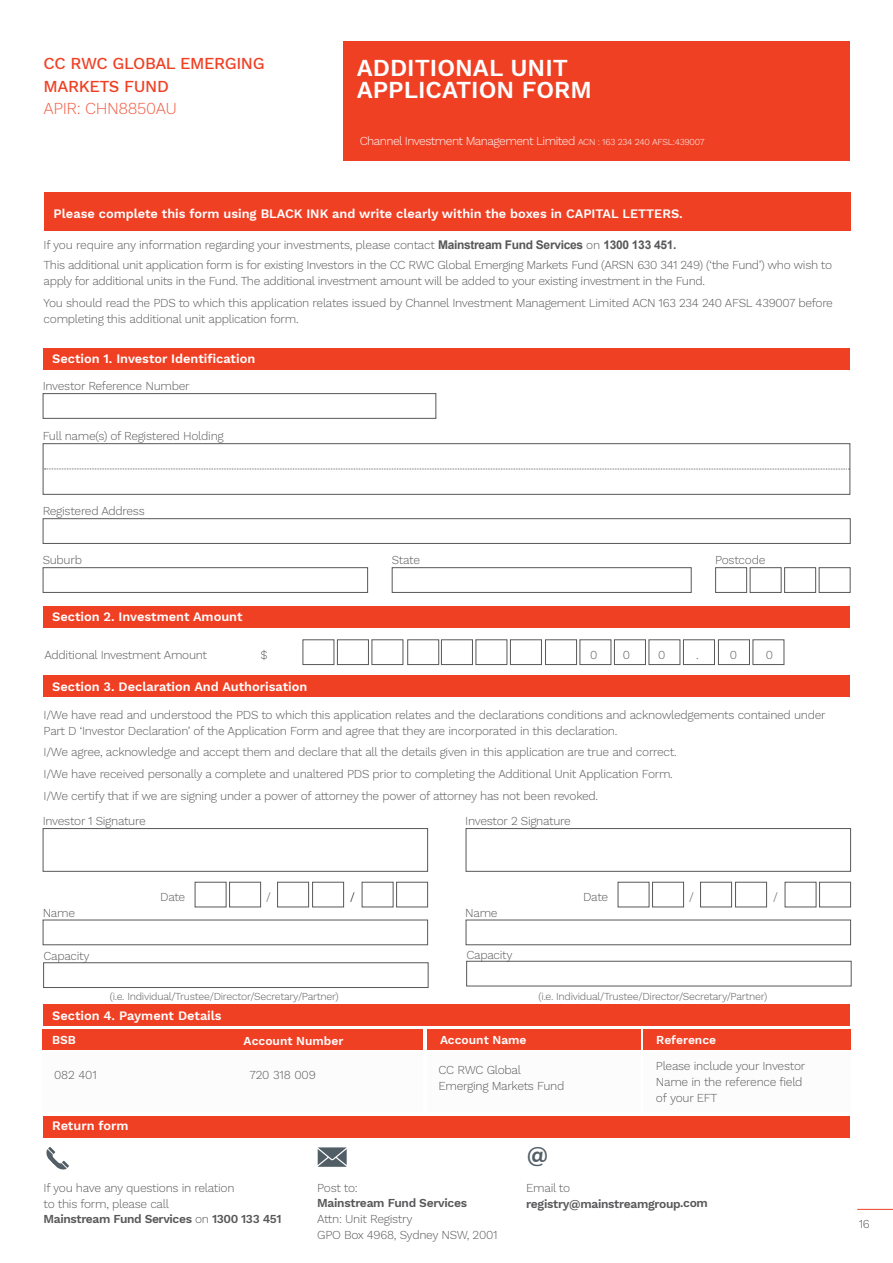
<style>
.page{position:relative;width:893px;height:1263px;background:#fff}
.page>*{position:absolute;margin:0;border:0;box-sizing:border-box;transform-origin:0 0}
.t1{font:600 24px/22.5px "Work Sans";color:#fff}
.t2{font:600 22.35px "Work Sans";color:#525e66}
.t3{font:500 16.5px/22.5px "Work Sans";letter-spacing:-.025em;color:#f04024}
.t4{font:300 16.5px "Work Sans";letter-spacing:-.025em;color:#f25b42}
.t5{font:600 12.75px "Work Sans";color:#fff}
.t6{font:300 12px/15.8px "Work Sans";letter-spacing:-.025em;color:#58585a}
.t7{font:300 12px "Work Sans";letter-spacing:-.045em;color:#fff}
.t8{font:600 12px "Work Sans";letter-spacing:-.025em;color:#58585a}
.t9{font:600 12px "Work Sans";color:#fff}
.t10{font:300 12px "Work Sans";color:#000}
.t11{font:300 10.5px "Work Sans";letter-spacing:-.025em;color:#58585a}
.s1{font-size:9px}
.s2{font-family:"Arial";font-weight:700}
.s3{font-weight:600}
</style>
<div class="page">
<div style="left:43px;top:1029px;width:380px;height:20px;background:#f04024"></div>
<div style="left:427px;top:1029px;width:214px;height:20px;background:#f04024"></div>
<hr style="left:857px;top:1209px;width:36px;height:1px;background:#f04024">
<div style="left:43px;top:348px;width:807px;height:21px;background:#f04024"></div>
<div style="left:43px;top:606px;width:807px;height:21px;background:#f04024"></div>
<div style="left:43px;top:675px;width:807px;height:22px;background:#f04024"></div>
<div style="left:43px;top:1004px;width:807px;height:22px;background:#f04024"></div>
<div style="left:43px;top:1116px;width:807px;height:21px;background:#f04024"></div>
<div style="left:343px;top:41px;width:507px;height:120px;background:#f04024"></div>
<div style="left:43px;top:393px;width:393px;height:26px;border:1px solid #58585a"></div>
<div style="left:43px;top:518px;width:808px;height:26px;border:1px solid #58585a"></div>
<div style="left:303px;top:639px;width:31px;height:26px;border:1px solid #58585a"></div>
<div style="left:337px;top:639px;width:32px;height:26px;border:1px solid #58585a"></div>
<div style="left:372px;top:639px;width:31px;height:26px;border:1px solid #58585a"></div>
<div style="left:441px;top:639px;width:32px;height:26px;border:1px solid #58585a"></div>
<div style="left:476px;top:639px;width:31px;height:26px;border:1px solid #58585a"></div>
<div style="left:510px;top:639px;width:32px;height:26px;border:1px solid #58585a"></div>
<div style="left:580px;top:639px;width:31px;height:26px;border:1px solid #58585a"></div>
<div style="left:614px;top:639px;width:32px;height:26px;border:1px solid #58585a"></div>
<div style="left:649px;top:639px;width:31px;height:26px;border:1px solid #58585a"></div>
<div style="left:683px;top:639px;width:32px;height:26px;border:1px solid #58585a"></div>
<div style="left:718px;top:639px;width:32px;height:26px;border:1px solid #58585a"></div>
<div style="left:753px;top:639px;width:31px;height:26px;border:1px solid #58585a"></div>
<div style="left:195px;top:882px;width:31px;height:25px;border:1px solid #58585a"></div>
<div style="left:229px;top:882px;width:32px;height:25px;border:1px solid #58585a"></div>
<div style="left:277px;top:882px;width:32px;height:25px;border:1px solid #58585a"></div>
<div style="left:312px;top:882px;width:32px;height:25px;border:1px solid #58585a"></div>
<div style="left:362px;top:882px;width:31px;height:25px;border:1px solid #58585a"></div>
<div style="left:396px;top:882px;width:32px;height:25px;border:1px solid #58585a"></div>
<div style="left:618px;top:882px;width:31px;height:25px;border:1px solid #58585a"></div>
<div style="left:652px;top:882px;width:32px;height:25px;border:1px solid #58585a"></div>
<div style="left:700px;top:882px;width:32px;height:25px;border:1px solid #58585a"></div>
<div style="left:735px;top:882px;width:32px;height:25px;border:1px solid #58585a"></div>
<div style="left:785px;top:882px;width:31px;height:25px;border:1px solid #58585a"></div>
<div style="left:819px;top:882px;width:32px;height:25px;border:1px solid #58585a"></div>
<div style="left:43px;top:567px;width:325px;height:26px;border:1px solid #58585a"></div>
<div style="left:43px;top:828px;width:385px;height:44px;border:1px solid #58585a"></div>
<div style="left:43px;top:920px;width:385px;height:25px;border:1px solid #58585a"></div>
<div style="left:392px;top:567px;width:300px;height:26px;border:1px solid #58585a"></div>
<div style="left:715px;top:567px;width:32px;height:26px;border:1px solid #58585a"></div>
<div style="left:750px;top:567px;width:31px;height:26px;border:1px solid #58585a"></div>
<div style="left:784px;top:567px;width:32px;height:26px;border:1px solid #58585a"></div>
<div style="left:819px;top:567px;width:31px;height:26px;border:1px solid #58585a"></div>
<div style="left:43px;top:443px;width:807px;height:52px;border:1px solid #58585a"></div>
<svg style="left:44px;top:469px;width:806px;height:1px"></svg>
<div style="left:466px;top:828px;width:385px;height:44px;border:1px solid #58585a"></div>
<div style="left:466px;top:920px;width:385px;height:25px;border:1px solid #58585a"></div>
<div style="left:407px;top:639px;width:32px;height:26px;border:1px solid #58585a"></div>
<div style="left:545px;top:639px;width:32px;height:26px;border:1px solid #58585a"></div>
<div style="left:45px;top:192px;width:806px;height:39px;background:#f04024"></div>
<div style="left:643px;top:1029px;width:208px;height:20px;background:#f04024"></div>
<div style="left:43px;top:962px;width:385px;height:26px;border:1px solid #58585a"></div>
<div style="left:466px;top:961px;width:385px;height:25px;border:1px solid #58585a"></div>
<svg style="left:46px;top:1147px;width:23px;height:23px"></svg>
<svg style="left:318px;top:1147px;width:29px;height:20px"></svg>
<h3 class="t3" style="left:44px;top:53px;width:222px">CC RWC GLOBAL EMERGING<br>MARKETS FUND</h3>
<h3 class="t4" style="left:44px;top:99px;width:135px">APIR: CHN8850AU</h3>
<h1 class="t1" style="left:357px;top:58px;width:237px">ADDITIONAL UNIT<br>APPLICATION FORM</h1>
<p class="t7" style="left:360px;top:134px;width:346px">Channel Investment Management Limited <span class="s1">ACN : 163 234 240 AFSL:439007</span></p>
<p class="t5" style="left:54px;top:206px;width:631px">Please complete this form using BLACK INK and write clearly within the boxes in CAPITAL LETTERS.</p>
<p class="t6" style="left:44px;top:235px;width:790px;line-height:20.4px">If you require any information regarding your investments, please contact <span class="s2">Mainstream Fund Services</span> on <span class="s2">1300 133 451.<br></span>This additional unit application form is for existing Investors in the CC RWC Global Emerging Markets Fund (ARSN 630 341 249) (‘the Fund’) who wish to</p>
<p class="t6" style="left:44px;top:271px;width:791px;line-height:21.8px">apply for additional units in the Fund. The additional investment amount will be added to your existing investment in the Fund.<br>You should read the PDS to which this application relates issued by Channel Investment Management Limited ACN 163 234 240 AFSL 439007 before</p>
<p class="t6" style="left:44px;top:311px;width:257px">completing this additional unit application form.</p>
<p class="t5" style="left:52px;top:352px;width:205px">Section 1. Investor Identification</p>
<p class="t6" style="left:43px;top:379px;width:148px">Investor Reference Number</p>
<p class="t6" style="left:43px;top:429px;width:183px">Full name(s) of Registered Holding</p>
<p class="t6" style="left:43px;top:504px;width:104px">Registered Address</p>
<p class="t6" style="left:43px;top:553px;width:41px">Suburb</p>
<p class="t5" style="left:52px;top:610px;width:192px">Section 2. Investment Amount</p>
<p class="t6" style="left:392px;top:553px;width:30px">State</p>
<p class="t6" style="left:715px;top:553px;width:52px">Postcode</p>
<p class="t6" style="left:45px;top:647px;width:164px">Additional Investment Amount</p>
<p class="t6" style="left:261px;top:647px;width:9px">$</p>
<p class="t6" style="left:590px;top:647px;width:9px">0</p>
<p class="t6" style="left:623px;top:647px;width:9px">0</p>
<p class="t6" style="left:658px;top:647px;width:9px">0</p>
<p class="t6" style="left:696px;top:647px;width:4px">.</p>
<p class="t6" style="left:730px;top:647px;width:9px">0</p>
<p class="t6" style="left:766px;top:647px;width:9px">0</p>
<p class="t5" style="left:52px;top:679px;width:257px">Section 3. Declaration And Authorisation</p>
<p class="t6" style="left:44px;top:707px;width:784px">I/We have read and understood the PDS to which this application relates and the declarations conditions and acknowledgements contained under<br>Part D ‘Investor Declaration’ of the Application Form and agree that they are incorporated in this declaration.</p>
<p class="t6" style="left:44px;top:742px;width:634px;line-height:21.8px">I/We agree, acknowledge and accept them and declare that all the details given in this application are true and correct.<br>I/We have received personally a complete and unaltered PDS prior to completing the Additional Unit Application Form.<br>I/We certify that if we are signing under a power of attorney the power of attorney has not been revoked.</p>
<p class="t6" style="left:43px;top:814px;width:105px">Investor 1 Signature</p>
<p class="t6" style="left:465px;top:814px;width:107px">Investor 2 Signature</p>
<p class="t6" style="left:43px;top:905px;width:34px">Name</p>
<p class="t6" style="left:160px;top:890px;width:27px">Date</p>
<p class="t6" style="left:266px;top:890px;width:6px">/</p>
<p class="t10" style="left:350px;top:890px;width:6px">/</p>
<p class="t6" style="left:583px;top:890px;width:27px">Date</p>
<p class="t6" style="left:689px;top:890px;width:6px">/</p>
<p class="t6" style="left:773px;top:890px;width:6px">/</p>
<p class="t6" style="left:465px;top:905px;width:34px">Name</p>
<p class="t6" style="left:43px;top:949px;width:48px">Capacity</p>
<p class="t6" style="left:466px;top:947px;width:48px">Capacity</p>
<p class="t11" style="left:110px;top:990px;width:230px">(i.e. Individual/Trustee/Director/Secretary/Partner)</p>
<p class="t11" style="left:539px;top:990px;width:230px">(i.e. Individual/Trustee/Director/Secretary/Partner)</p>
<p class="t5" style="left:52px;top:1008px;width:171px">Section 4. Payment Details</p>
<p class="t9" style="left:52px;top:1033px;width:25px">BSB</p>
<p class="t9" style="left:244px;top:1034px;width:101px">Account Number</p>
<p class="t6" style="left:54px;top:1067px;width:44px">082 401</p>
<p class="t6" style="left:249px;top:1067px;width:68px">720 318 009</p>
<p class="t5" style="left:52px;top:1118px;width:78px">Return form</p>
<p class="t9" style="left:440px;top:1033px;width:88px">Account Name</p>
<p class="t9" style="left:656px;top:1033px;width:61px">Reference</p>
<p class="t6" style="left:438px;top:1063px;width:127px">CC RWC Global<br>Emerging Markets Fund</p>
<p class="t6" style="left:656px;top:1059px;width:151px">Please include your Investor<br>Name in the reference field of your EFT</p>
<h2 class="t2" style="left:527px;top:1141px;width:23px">@</h2>
<p class="t6" style="left:44px;top:1180px;width:240px">If you have any questions in relation<br>to this form, please call<br><span class="s3">Mainstream Fund Services</span> on <span class="s3">1300 133 451</span></p>
<p class="t6" style="left:317px;top:1180px;width:42px">Post to:</p>
<p class="t8" style="left:317px;top:1196px;width:151px">Mainstream Fund Services</p>
<p class="t6" style="left:317px;top:1212px;width:182px">Attn: Unit Registry<br>GPO Box 4968, Sydney NSW, 2001</p>
<p class="t6" style="left:526px;top:1180px;width:46px">Email to</p>
<p class="t8" style="left:526px;top:1196px;width:183px">registry@mainstreamgroup.com</p>
<p class="t6" style="left:859px;top:1216px;width:13px">16</p>
</div>
